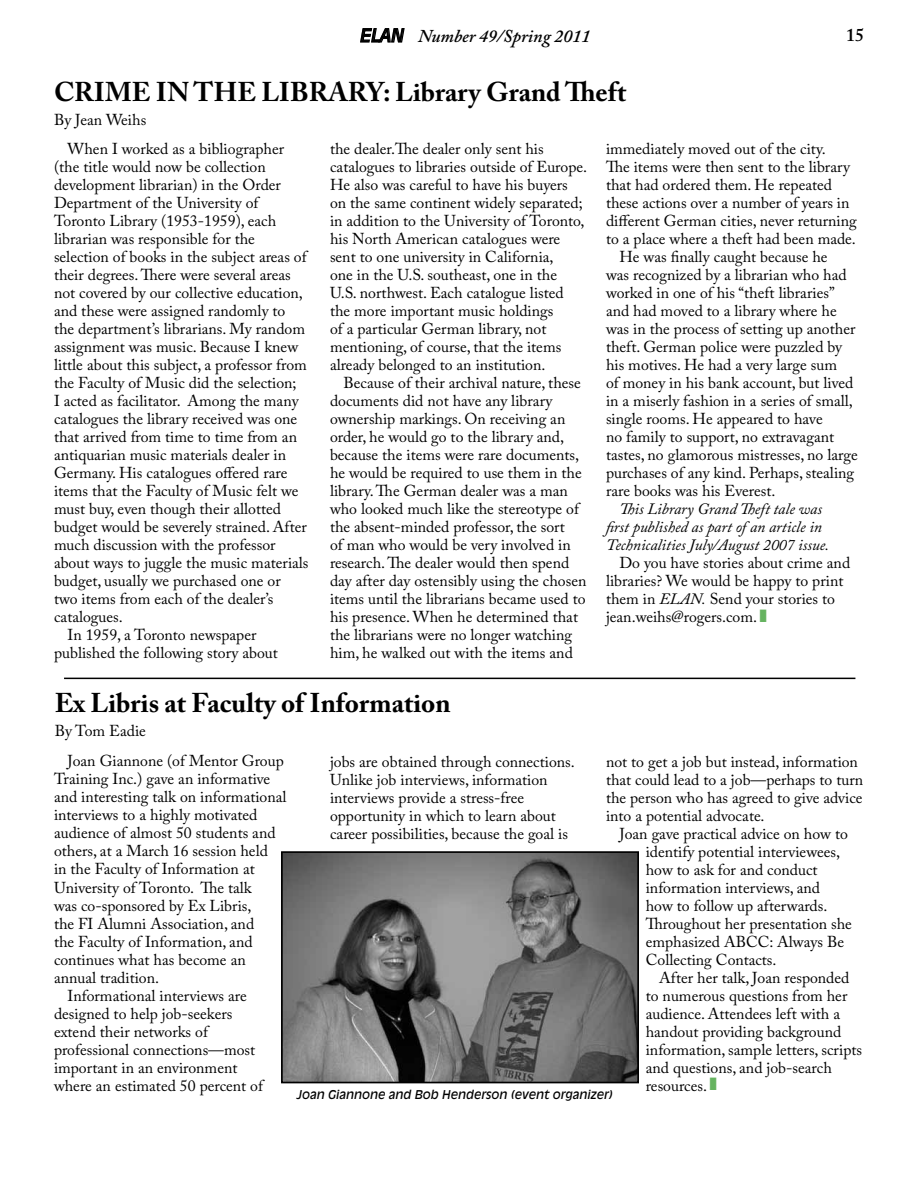
<style>
.page{position:relative;width:918px;height:1188px;background:#fff}
.page>*{position:absolute;margin:0;border:0;box-sizing:border-box;transform-origin:0 0}
.t1{font:700 27px "Adobe Caslon Pro";color:#000}
.t2{font:italic 600 18px "Adobe Caslon Pro";color:#000}
.t3{font:600 18px "Adobe Caslon Pro";color:#000}
.t4{font:15.75px/18px "Adobe Caslon Pro";color:#000}
.t5{font:italic 15.75px/18px "Adobe Caslon Pro";color:#000;text-align:center}
.t6{font:italic 12px "Antique Olive Std";color:#000}
.s1{font-family:"Antique Olive Std";font-weight:400}
.s2{font-style:italic}
.s3{color:#66b360}
</style>
<div class="page">
<svg style="left:360px;top:28px;width:45px;height:15px"></svg>
<hr style="left:64px;top:678px;width:791px;height:1px;background:#000">
<img style="left:284px;top:854px;width:352px;height:226px">
<div style="left:281px;top:851px;width:358px;height:232px;border:2px solid #000"></div>
<p class="t2" style="left:360px;top:25px;width:232px"><span class="s1">ELAN</span> Number 49/Spring 2011</p>
<p class="t3" style="left:846px;top:25px;width:19px">15</p>
<h1 class="t1" style="left:54px;top:76px;width:574px">CRIME IN THE LIBRARY: Library Grand Theft</h1>
<p class="t4" style="left:67px;top:105px;width:218px;line-height:29.2px;text-indent:-13px">By Jean Weihs<br>When I worked as a bibliographer</p>
<p class="t4" style="left:54px;top:158px;width:213px">(the title would now be collection</p>
<p class="t4" style="left:54px;top:176px;width:228px">development librarian) in the Order</p>
<p class="t4" style="left:54px;top:194px;width:206px">Department of the University of</p>
<p class="t4" style="left:54px;top:212px;width:224px">Toronto Library (1953-1959), each</p>
<p class="t4" style="left:54px;top:230px;width:202px">librarian was responsible for the</p>
<p class="t4" style="left:54px;top:248px;width:254px">selection of books in the subject areas of</p>
<p class="t4" style="left:54px;top:266px;width:238px">their degrees. There were several areas</p>
<p class="t4" style="left:54px;top:284px;width:250px">not covered by our collective education,</p>
<p class="t4" style="left:54px;top:302px;width:233px">and these were assigned randomly to</p>
<p class="t4" style="left:54px;top:320px;width:253px">the department’s librarians. My random</p>
<p class="t4" style="left:54px;top:338px;width:246px">assignment was music. Because I knew</p>
<p class="t4" style="left:54px;top:356px;width:254px">little about this subject, a professor from</p>
<p class="t4" style="left:54px;top:374px;width:244px">the Faculty of Music did the selection;</p>
<p class="t4" style="left:54px;top:392px;width:246px">I acted as facilitator. Among the many</p>
<p class="t4" style="left:54px;top:410px;width:245px">catalogues the library received was one</p>
<p class="t4" style="left:54px;top:428px;width:245px">that arrived from time to time from an</p>
<p class="t4" style="left:54px;top:446px;width:234px">antiquarian music materials dealer in</p>
<p class="t4" style="left:54px;top:464px;width:235px">Germany. His catalogues offered rare</p>
<p class="t4" style="left:54px;top:482px;width:246px">items that the Faculty of Music felt we</p>
<p class="t4" style="left:54px;top:500px;width:229px">must buy, even though their allotted</p>
<p class="t4" style="left:54px;top:518px;width:254px">budget would be severely strained. After</p>
<p class="t4" style="left:54px;top:536px;width:223px">much discussion with the professor</p>
<p class="t4" style="left:54px;top:554px;width:256px">about ways to juggle the music materials</p>
<p class="t4" style="left:54px;top:572px;width:228px">budget, usually we purchased one or</p>
<p class="t4" style="left:54px;top:590px;width:221px">two items from each of the dealer’s</p>
<p class="t4" style="left:54px;top:608px;width:70px">catalogues.</p>
<p class="t4" style="left:67px;top:626px;width:190px">In 1959, a Toronto newspaper</p>
<p class="t4" style="left:54px;top:644px;width:225px">published the following story about</p>
<p class="t4" style="left:330px;top:140px;width:259px">the dealer.The dealer only sent his catalogues to libraries outside of Europe.<br>He also was careful to have his buyers on the same continent widely separated; in addition to the University of Toronto, his North American catalogues were sent to one university in California,<br>one in the U.S. southeast, one in the U.S. northwest. Each catalogue listed the more important music holdings<br>of a particular German library, not mentioning, of course, that the items already belonged to an institution.</p>
<p class="t4" style="left:330px;top:374px;width:258px;text-indent:13px">Because of their archival nature, these documents did not have any library ownership markings. On receiving an order, he would go to the library and, because the items were rare documents, he would be required to use them in the library. The German dealer was a man who looked much like the stereotype of the absent-minded professor, the sort<br>of man who would be very involved in research. The dealer would then spend day after day ostensibly using the chosen items until the librarians became used to his presence. When he determined that the librarians were no longer watching him, he walked out with the items and</p>
<p class="t4" style="left:606px;top:140px;width:221px">immediately moved out of the city.</p>
<p class="t4" style="left:606px;top:158px;width:245px">The items were then sent to the library</p>
<p class="t4" style="left:606px;top:176px;width:228px">that had ordered them. He repeated</p>
<p class="t4" style="left:606px;top:194px;width:245px">these actions over a number of years in</p>
<p class="t4" style="left:606px;top:212px;width:252px">different German cities, never returning</p>
<p class="t4" style="left:606px;top:230px;width:251px">to a place where a theft had been made.</p>
<p class="t4" style="left:620px;top:248px;width:210px">He was finally caught because he</p>
<p class="t4" style="left:606px;top:266px;width:242px">was recognized by a librarian who had</p>
<p class="t4" style="left:606px;top:284px;width:230px">worked in one of his “theft libraries”</p>
<p class="t4" style="left:606px;top:302px;width:232px">and had moved to a library where he</p>
<p class="t4" style="left:606px;top:320px;width:251px">was in the process of setting up another</p>
<p class="t4" style="left:606px;top:338px;width:238px">theft. German police were puzzled by</p>
<p class="t4" style="left:606px;top:356px;width:233px">his motives. He had a very large sum</p>
<p class="t4" style="left:606px;top:374px;width:249px">of money in his bank account, but lived</p>
<p class="t4" style="left:606px;top:392px;width:248px">in a miserly fashion in a series of small,</p>
<p class="t4" style="left:606px;top:410px;width:218px">single rooms. He appeared to have</p>
<p class="t4" style="left:606px;top:428px;width:230px">no family to support, no extravagant</p>
<p class="t4" style="left:606px;top:446px;width:253px">tastes, no glamorous mistresses, no large</p>
<p class="t4" style="left:606px;top:464px;width:250px">purchases of any kind. Perhaps, stealing</p>
<p class="t4" style="left:606px;top:482px;width:171px">rare books was his Everest.</p>
<p class="t5" style="left:606px;top:500px;width:225px">This Library Grand Theft tale was first published as part of an article in<br>Technicalities July/August 2007 issue.</p>
<p class="t4" style="left:606px;top:554px;width:246px;text-indent:13px">Do you have stories about crime and libraries? We would be happy to print them in <span class="s2">ELAN.</span> Send your stories to jean.weihs@rogers.com. <span class="s3">■</span></p>
<h1 class="t1" style="left:55px;top:687px;width:397px">Ex Libris at Faculty of Information</h1>
<p class="t4" style="left:68px;top:716px;width:218px;line-height:30.2px;text-indent:-13px">By Tom Eadie<br>Joan Giannone (of Mentor Group</p>
<p class="t4" style="left:54px;top:770px;width:218px">Training Inc.) gave an informative</p>
<p class="t4" style="left:54px;top:788px;width:234px">and interesting talk on informational</p>
<p class="t4" style="left:54px;top:806px;width:205px">interviews to a highly motivated</p>
<p class="t4" style="left:54px;top:824px;width:223px">audience of almost 50 students and</p>
<p class="t4" style="left:54px;top:842px;width:215px">others, at a March 16 session held</p>
<p class="t4" style="left:54px;top:860px;width:202px">in the Faculty of Information at</p>
<p class="t4" style="left:54px;top:878px;width:199px">University of Toronto. The talk</p>
<p class="t4" style="left:54px;top:896px;width:199px">was co-sponsored by Ex Libris,</p>
<p class="t4" style="left:54px;top:914px;width:202px">the FI Alumni Association, and</p>
<p class="t4" style="left:54px;top:932px;width:200px">the Faculty of Information, and</p>
<p class="t4" style="left:54px;top:950px;width:193px">continues what has become an</p>
<p class="t4" style="left:54px;top:968px;width:107px">annual tradition.</p>
<p class="t4" style="left:68px;top:986px;width:181px">Informational interviews are</p>
<p class="t4" style="left:54px;top:1004px;width:180px">designed to help job-seekers</p>
<p class="t4" style="left:54px;top:1022px;width:155px">extend their networks of</p>
<p class="t4" style="left:54px;top:1040px;width:203px">professional connections—most</p>
<p class="t4" style="left:54px;top:1058px;width:185px">important in an environment</p>
<p class="t4" style="left:54px;top:1076px;width:211px">where an estimated 50 percent of</p>
<p class="t4" style="left:330px;top:752px;width:246px">jobs are obtained through connections.<br>Unlike job interviews, information interviews provide a stress-free opportunity in which to learn about career possibilities, because the goal is</p>
<p class="t4" style="left:606px;top:752px;width:259px">not to get a job but instead, information that could lead to a job—perhaps to turn the person who has agreed to give advice into a potential advocate.</p>
<p class="t4" style="left:646px;top:824px;width:208px;text-indent:-26px">Joan gave practical advice on how to identify potential interviewees, how to ask for and conduct information interviews, and<br>how to follow up afterwards.<br>Throughout her presentation she emphasized ABCC: Always Be<br>Collecting Contacts.</p>
<p class="t4" style="left:646px;top:968px;width:218px;text-indent:13px">After her talk, Joan responded to numerous questions from her audience. Attendees left with a handout providing background information, sample letters, scripts and questions, and job-search resources. <span class="s3">■</span></p>
<p class="t6" style="left:297px;top:1088px;width:318px">Joan Giannone and Bob Henderson (event organizer)</p>
</div>
